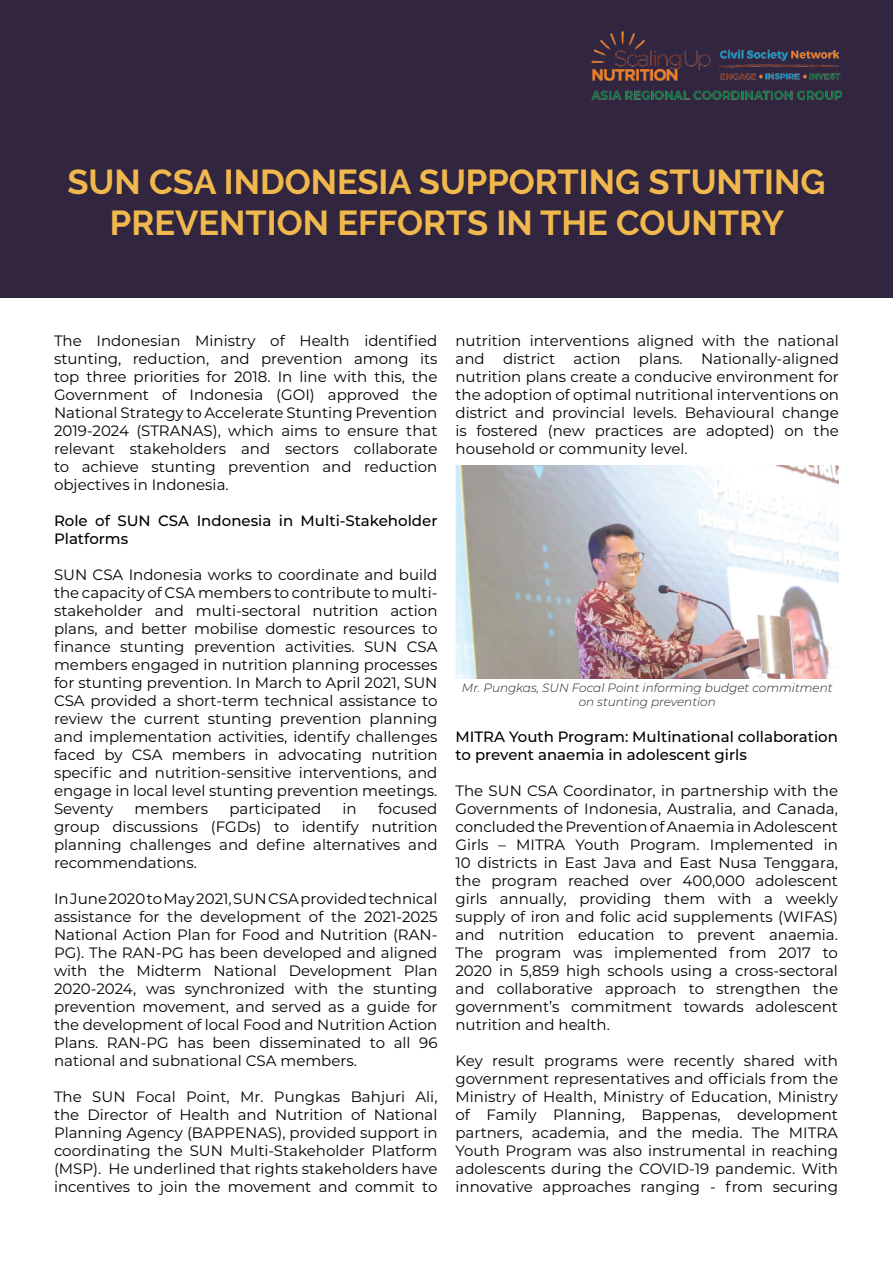
<style>
.page{position:relative;width:893px;height:1263px;background:#fff}
.page>*{position:absolute;margin:0;border:0;box-sizing:border-box;transform-origin:0 0}
.t1{font:700 34.5px/41.4px "Raleway";color:#f0b84d;text-align:center}
.t2{font:15px/18px "Montserrat";color:#000;text-align:justify}
.t3{font:500 15px/18px "Montserrat";color:#000}
.t4{font:italic 300 12px/14.4px "Montserrat";color:#231f20;text-align:center}
</style>
<div class="page">
<div style="left:0;top:0;width:893px;height:297px;background:#31253f"></div>
<img style="left:455px;top:466px;width:384px;height:213px">
<img style="left:592px;top:31px;width:250px;height:69px">
<h1 class="t1" style="left:67px;top:161px;width:759px">SUN CSA INDONESIA SUPPORTING STUNTING<br>PREVENTION EFFORTS IN THE COUNTRY</h1>
<p class="t2" style="left:54px;top:331px;width:385px">The Indonesian Ministry of Health identified stunting, reduction, and prevention among its top three priorities for 2018. In line with this, the Government of Indonesia (GOI) approved the National Strategy to Accelerate Stunting Prevention 2019-2024 (STRANAS), which aims to ensure that relevant stakeholders and sectors collaborate to achieve stunting prevention and reduction objectives in Indonesia.</p>
<p class="t3" style="left:54px;top:511px;width:385px">Role of SUN CSA Indonesia in Multi-Stakeholder<br>Platforms</p>
<p class="t2" style="left:54px;top:565px;width:385px">SUN CSA Indonesia works to coordinate and build the capacity of CSA members to contribute to multi&shy;stakeholder and multi-sectoral nutrition action plans, and better mobilise domestic resources to finance stunting prevention activities. SUN CSA members engaged in nutrition planning processes for stunting prevention. In March to April 2021, SUN CSA provided a short-term technical assistance to review the current stunting prevention planning and implementation activities, identify challenges faced by CSA members in advocating nutrition specific and nutrition-sensitive interventions, and engage in local level stunting prevention meetings.<br>Seventy</p>
<p class="t2" style="left:54px;top:799px;width:385px;text-indent:324px">focused group discussions (FGDs) to identify nutrition planning challenges and define alternatives and recommendations.</p>
<p class="t2" style="left:54px;top:889px;width:385px">In June 2020 to May 2021, SUN CSA provided technical assistance for the development of the 2021-2025<br>National Action Plan for Food and Nutrition (RAN-PG). The RAN-PG has been developed and aligned with the Midterm National Development Plan 2020-2024, was synchronized with the stunting prevention movement, and served as a guide for the development of local Food and Nutrition Action Plans. RAN-PG has been disseminated to all 96 national and subnational CSA members.</p>
<p class="t2" style="left:54px;top:1087px;width:385px">The SUN Focal Point, Mr. Pungkas Bahjuri Ali, the Director of Health and Nutrition of National Planning Agency (BAPPENAS), provided support in coordinating the SUN Multi-Stakeholder Platform (MSP). He underlined that rights stakeholders have incentives to join the movement and commit to</p>
<p class="t2" style="left:135px;top:799px;width:75px">members</p>
<p class="t2" style="left:229px;top:799px;width:93px">participated</p>
<p class="t2" style="left:342px;top:799px;width:16px">in</p>
<p class="t2" style="left:455px;top:331px;width:385px">nutrition interventions aligned with the national and district action plans. Nationally-aligned nutrition plans create a conducive environment for the adoption of optimal nutritional interventions on district and provincial levels. Behavioural change is fostered (new practices are adopted) on the household or community level.</p>
<p class="t4" style="left:462px;top:680px;width:372px">Mr. Pungkas, SUN Focal Point informing budget commitment on stunting prevention</p>
<p class="t3" style="left:455px;top:727px;width:384px">MITRA Youth Program: Multinational collaboration to prevent anaemia in adolescent girls</p>
<p class="t2" style="left:455px;top:781px;width:384px">The SUN CSA Coordinator, in partnership with the Governments of Indonesia, Australia, and Canada, concluded the Prevention of Anaemia in Adolescent Girls – MITRA Youth Program. Implemented in 10 districts in East Java and East Nusa Tenggara, the program reached over 400,000 adolescent girls annually, providing them with a weekly supply of iron and folic acid supplements (WIFAS) and nutrition education to prevent anaemia.<br>The program was implemented from 2017 to 2020 in 5,859 high schools using a cross-sectoral and collaborative approach to strengthen the government’s commitment towards adolescent nutrition and health.</p>
<p class="t2" style="left:455px;top:1051px;width:384px">Key result programs were recently shared with government representatives and officials from the Ministry of Health, Ministry of Education, Ministry of Family Planning, Bappenas, development partners, academia, and the media. The MITRA Youth Program was also instrumental in reaching adolescents during the COVID-19 pandemic. With innovative approaches ranging - from securing</p>
</div>
